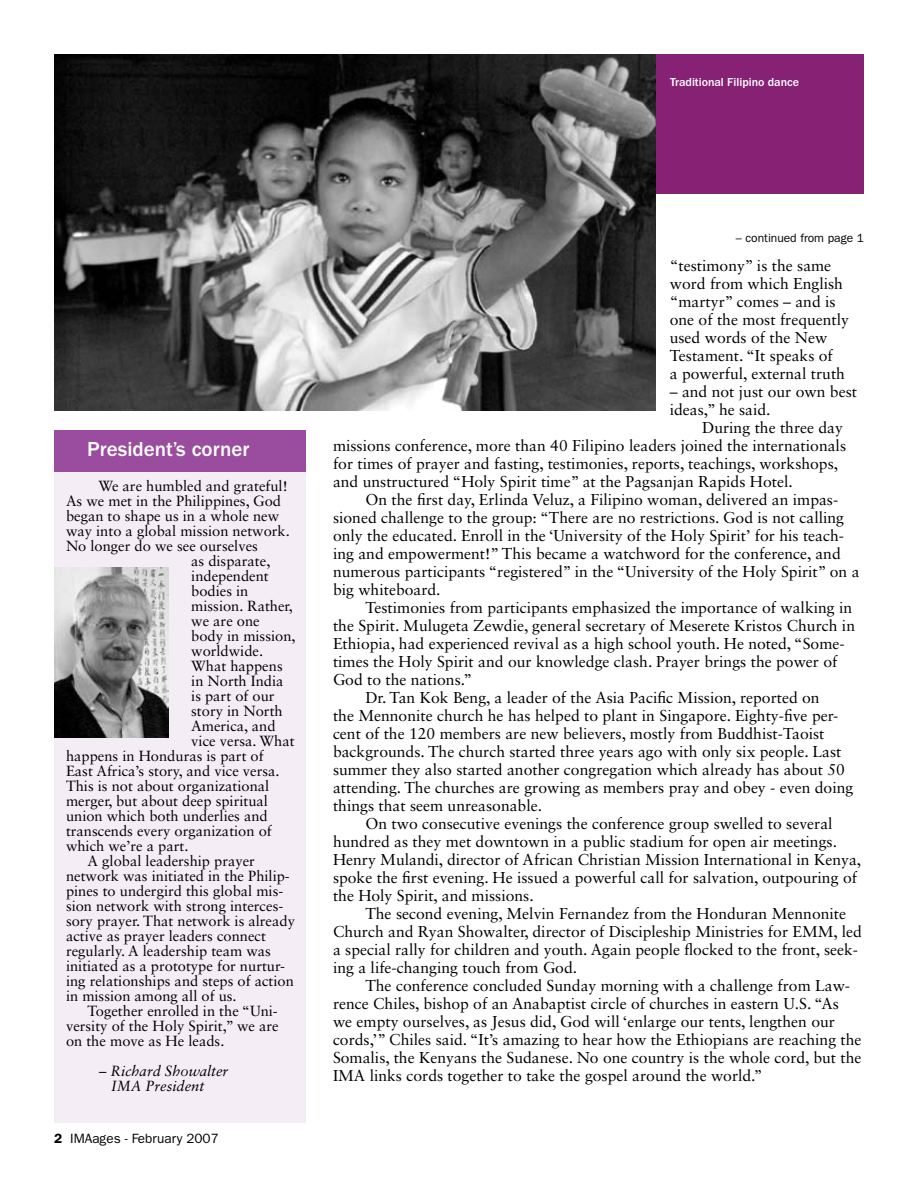
<style>
.page{position:relative;width:918px;height:1188px;background:#fff}
.page>*{position:absolute;margin:0;border:0;box-sizing:border-box;transform-origin:0 0}
.t1{font:500 21px "ITC Franklin Gothic Std";color:#fff}
.t2{font:15.75px/18px "Sabon LT Std";color:#000}
.t3{font:14.7px "Sabon LT Std";color:#000}
.t4{font:italic 14.7px/15px "Sabon LT Std";color:#000}
.t5{font:13.5px "ITC Franklin Gothic Std";color:#000}
.t6{font:500 12px "ITC Franklin Gothic Std";letter-spacing:-.005em;color:#fff}
.t7{font:12px "ITC Franklin Gothic Std";color:#000}
.s1{font-weight:600}
</style>
<div class="page">
<div style="left:54px;top:430px;width:252px;height:693px;background:#f5edf5"></div>
<div style="left:655px;top:54px;width:209px;height:139px;background:#862174"></div>
<img style="left:54px;top:567px;width:114px;height:171px">
<img style="left:54px;top:54px;width:602px;height:357px">
<div style="left:54px;top:430px;width:252px;height:41px;background:#9a4d9e"></div>
<p class="t6" style="left:670px;top:76px;width:130px">Traditional Filipino dance</p>
<h1 class="t1" style="left:87px;top:437px;width:164px">President’s corner</h1>
<p class="t3" style="left:98px;top:478px;width:191px">We are humbled and grateful!</p>
<p class="t3" style="left:66px;top:493px;width:217px">As we met in the Philippines, God</p>
<p class="t3" style="left:66px;top:508px;width:215px">began to shape us in a whole new</p>
<p class="t3" style="left:66px;top:523px;width:225px">way into a global mission network.</p>
<p class="t3" style="left:66px;top:538px;width:193px">No longer do we see ourselves</p>
<p class="t3" style="left:191px;top:553px;width:81px">as disparate,</p>
<p class="t3" style="left:191px;top:568px;width:79px">independent</p>
<p class="t3" style="left:191px;top:583px;width:59px">bodies in</p>
<p class="t3" style="left:191px;top:598px;width:103px">mission. Rather,</p>
<p class="t3" style="left:191px;top:613px;width:70px">we are one</p>
<p class="t3" style="left:191px;top:628px;width:106px">body in mission,</p>
<p class="t3" style="left:191px;top:643px;width:73px">worldwide.</p>
<p class="t3" style="left:191px;top:658px;width:93px">What happens</p>
<p class="t3" style="left:191px;top:673px;width:94px">in North India</p>
<p class="t3" style="left:191px;top:688px;width:85px">is part of our</p>
<p class="t3" style="left:191px;top:703px;width:93px">story in North</p>
<p class="t3" style="left:191px;top:718px;width:86px">America, and</p>
<p class="t3" style="left:191px;top:733px;width:105px">vice versa. What</p>
<p class="t3" style="left:66px;top:748px;width:199px">happens in Honduras is part of</p>
<p class="t3" style="left:66px;top:763px;width:215px">East Africa’s story, and vice versa.</p>
<p class="t3" style="left:66px;top:778px;width:205px">This is not about organizational</p>
<p class="t3" style="left:66px;top:793px;width:204px">merger, but about deep spiritual</p>
<p class="t3" style="left:66px;top:808px;width:203px">union which both underlies and</p>
<p class="t3" style="left:66px;top:823px;width:207px">transcends every organization of</p>
<p class="t3" style="left:66px;top:838px;width:124px">which we’re a part.</p>
<p class="t3" style="left:88px;top:853px;width:169px">A global leadership prayer</p>
<p class="t3" style="left:66px;top:868px;width:225px">network was initiated in the Philip-</p>
<p class="t3" style="left:66px;top:883px;width:219px">pines to undergird this global mis-</p>
<p class="t3" style="left:66px;top:898px;width:219px">sion network with strong interces-</p>
<p class="t3" style="left:66px;top:913px;width:231px">sory prayer. That network is already</p>
<p class="t3" style="left:66px;top:928px;width:202px">active as prayer leaders connect</p>
<p class="t3" style="left:66px;top:943px;width:206px">regularly. A leadership team was</p>
<p class="t3" style="left:66px;top:958px;width:220px">initiated as a prototype for nurtur-</p>
<p class="t3" style="left:66px;top:973px;width:229px">ing relationships and steps of action</p>
<p class="t3" style="left:66px;top:988px;width:172px">in mission among all of us.</p>
<p class="t3" style="left:88px;top:1003px;width:192px">Together enrolled in the “Uni-</p>
<p class="t3" style="left:66px;top:1018px;width:214px">versity of the Holy Spirit,” we are</p>
<p class="t3" style="left:66px;top:1033px;width:160px">on the move as He leads.</p>
<p class="t4" style="left:111px;top:1064px;width:119px;text-indent:-12px">– Richard Showalter<br>IMA President</p>
<p class="t5" style="left:54px;top:1131px;width:166px"><span class="s1">2</span> IMAages - February 2007</p>
<p class="t7" style="left:736px;top:231px;width:130px">– continued from page 1</p>
<p class="t2" style="left:670px;top:257px;width:181px">“testimony” is the same word from which English “martyr” comes – and is one of the most frequently used words of the New<br>Testament. “It speaks of<br>a powerful, external truth</p>
<p class="t2" style="left:670px;top:383px;width:189px">– and not just our own best ideas,” he said.</p>
<p class="t2" style="left:333px;top:419px;width:515px;text-indent:369px">During the three day missions conference, more than 40 Filipino leaders joined the internationals for times of prayer and fasting, testimonies, reports, teachings, workshops, and unstructured “Holy Spirit time” at the Pagsanjan Rapids Hotel.</p>
<p class="t2" style="left:333px;top:491px;width:528px;text-indent:32px">On the first day, Erlinda Veluz, a Filipino woman, delivered an impas&shy;sioned challenge to the group: “There are no restrictions. God is not calling only the educated. Enroll in the ‘University of the Holy Spirit’ for his teach&shy;ing and empowerment!” This became a watchword for the conference, and numerous participants “registered” in the “University of the Holy Spirit” on a big whiteboard.</p>
<p class="t2" style="left:365px;top:599px;width:488px">Testimonies from participants emphasized the importance of walking in</p>
<p class="t2" style="left:333px;top:617px;width:524px">the Spirit. Mulugeta Zewdie, general secretary of Meserete Kristos Church in</p>
<p class="t2" style="left:333px;top:635px;width:513px">Ethiopia, had experienced revival as a high school youth. He noted, “Some-</p>
<p class="t2" style="left:333px;top:653px;width:506px">times the Holy Spirit and our knowledge clash. Prayer brings the power of</p>
<p class="t2" style="left:333px;top:671px;width:141px">God to the nations.”</p>
<p class="t2" style="left:365px;top:689px;width:456px">Dr. Tan Kok Beng, a leader of the Asia Pacific Mission, reported on</p>
<p class="t2" style="left:333px;top:707px;width:507px">the Mennonite church he has helped to plant in Singapore. Eighty-five per-</p>
<p class="t2" style="left:333px;top:725px;width:493px">cent of the 120 members are new believers, mostly from Buddhist-Taoist</p>
<p class="t2" style="left:333px;top:743px;width:510px">backgrounds. The church started three years ago with only six people. Last</p>
<p class="t2" style="left:333px;top:761px;width:513px">summer they also started another congregation which already has about 50</p>
<p class="t2" style="left:333px;top:779px;width:522px">attending. The churches are growing as members pray and obey - even doing</p>
<p class="t2" style="left:333px;top:797px;width:211px">things that seem unreasonable.</p>
<p class="t2" style="left:365px;top:815px;width:469px">On two consecutive evenings the conference group swelled to several</p>
<p class="t2" style="left:333px;top:833px;width:506px">hundred as they met downtown in a public stadium for open air meetings.</p>
<p class="t2" style="left:333px;top:851px;width:530px">Henry Mulandi, director of African Christian Mission International in Kenya,</p>
<p class="t2" style="left:333px;top:869px;width:526px">spoke the first evening. He issued a powerful call for salvation, outpouring of</p>
<p class="t2" style="left:333px;top:887px;width:202px">the Holy Spirit, and missions.</p>
<p class="t2" style="left:365px;top:905px;width:482px">The second evening, Melvin Fernandez from the Honduran Mennonite</p>
<p class="t2" style="left:333px;top:923px;width:530px">Church and Ryan Showalter, director of Discipleship Ministries for EMM, led</p>
<p class="t2" style="left:333px;top:941px;width:527px">a special rally for children and youth. Again people flocked to the front, seek-</p>
<p class="t2" style="left:333px;top:959px;width:246px">ing a life-changing touch from God.</p>
<p class="t2" style="left:365px;top:977px;width:486px">The conference concluded Sunday morning with a challenge from Law-</p>
<p class="t2" style="left:333px;top:995px;width:508px">rence Chiles, bishop of an Anabaptist circle of churches in eastern U.S. “As</p>
<p class="t2" style="left:333px;top:1013px;width:504px">we empty ourselves, as Jesus did, God will ‘enlarge our tents, lengthen our</p>
<p class="t2" style="left:333px;top:1031px;width:530px">cords,’” Chiles said. “It’s amazing to hear how the Ethiopians are reaching the</p>
<p class="t2" style="left:333px;top:1049px;width:530px">Somalis, the Kenyans the Sudanese. No one country is the whole cord, but the</p>
<p class="t2" style="left:333px;top:1067px;width:431px">IMA links cords together to take the gospel around the world.”</p>
</div>
